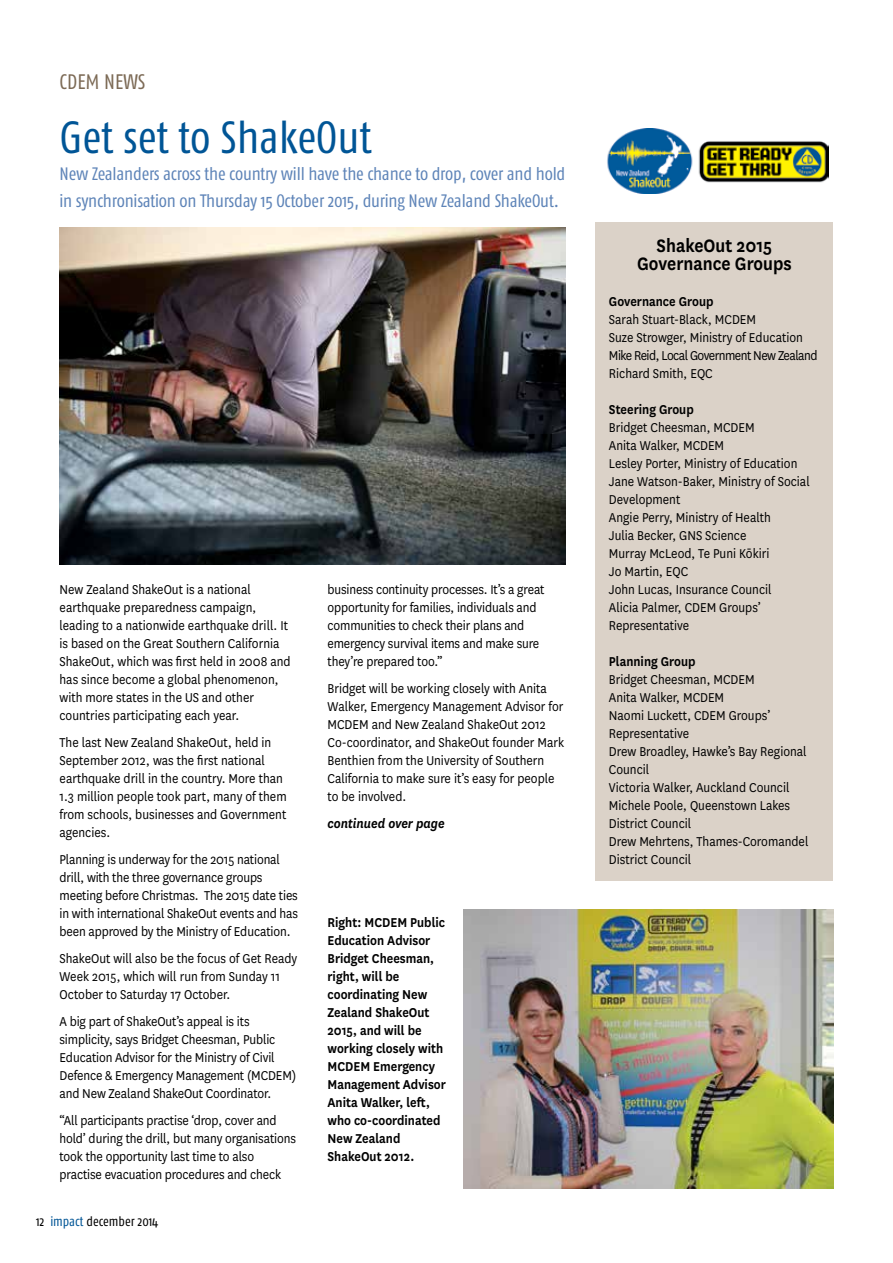
<style>
.page{position:relative;width:893px;height:1263px;background:#fff}
.page>*{position:absolute;margin:0;border:0;box-sizing:border-box;transform-origin:0 0}
.t1{font:condensed 45px "Fago OT";color:#005596}
.t2{font:600 21px/18px "National";color:#000;text-align:center;scale:.9 1}
.t3{font:condensed 21px "Fago OT";color:#7c6a55}
.t4{font:condensed 18px/27px "Fago OT";letter-spacing:-.015em;color:#5e84b8}
.t5{font:15px/18px "National";color:#000;scale:.9 1}
.t6{font:600 15px/18px "National";color:#000;scale:.9 1}
.t7{font:italic 600 15px "National";color:#000;scale:.9 1}
.t8{font:condensed 13.5px "Fago OT";color:#000}
.s1{color:#005596}
</style>
<div class="page">
<div style="left:595px;top:222px;width:238px;height:659px;background:#dbd2c8"></div>
<img style="left:607px;top:129px;width:221px;height:65px">
<img style="left:60px;top:227px;width:505px;height:337px">
<img style="left:464px;top:909px;width:369px;height:279px">
<h2 class="t3" style="left:60px;top:69px;width:87px">CDEM NEWS</h2>
<h1 class="t1" style="left:60px;top:110px;width:314px">Get set to ShakeOut</h1>
<p class="t4" style="left:60px;top:160px;width:507px">New Zealanders across the country will have the chance to drop, cover and hold in synchronisation on Thursday 15 October 2015, during New Zealand ShakeOut.</p>
<p class="t5" style="left:60px;top:580px;width:258px">New Zealand ShakeOut is a national earthquake preparedness campaign, leading to a nationwide earthquake drill. It is based on the Great Southern California ShakeOut, which was first held in 2008 and has since become a global phenomenon, with more states in the US and other countries participating each year.</p>
<p class="t5" style="left:60px;top:733px;width:254px">The last New Zealand ShakeOut, held in September 2012, was the first national earthquake drill in the country. More than 1.3 million people took part, many of them from schools, businesses and Government agencies.</p>
<p class="t5" style="left:60px;top:850px;width:266px">Planning is underway for the 2015 national drill, with the three governance groups meeting before Christmas. The 2015 date ties in with international ShakeOut events and has been approved by the Ministry of Education.</p>
<p class="t5" style="left:60px;top:949px;width:266px">ShakeOut will also be the focus of Get Ready<br>Week 2015, which will run from Sunday 11<br>October to Saturday 17 October.</p>
<p class="t5" style="left:60px;top:1012px;width:265px">A big part of ShakeOut’s appeal is its simplicity, says Bridget Cheesman, Public Education Advisor for the Ministry of Civil Defence &amp; Emergency Management (MCDEM) and New Zealand ShakeOut Coordinator.</p>
<p class="t5" style="left:60px;top:1111px;width:264px">“All participants practise ‘drop, cover and hold’ during the drill, but many organisations took the opportunity last time to also practise evacuation procedures and check</p>
<p class="t8" style="left:36px;top:1213px;width:124px">12 <span class="s1">impact</span> december 2014</p>
<p class="t5" style="left:327px;top:580px;width:243px">business continuity processes. It’s a great opportunity for families, individuals and communities to check their plans and emergency survival items and make sure they’re prepared too.”</p>
<p class="t5" style="left:327px;top:679px;width:265px">Bridget will be working closely with Anita Walker, Emergency Management Advisor for MCDEM and New Zealand ShakeOut 2012<br>Co-coordinator, and ShakeOut founder Mark Benthien from the University of Southern California to make sure it’s easy for people to be involved.</p>
<p class="t7" style="left:327px;top:813px;width:132px">continued over page</p>
<p class="t6" style="left:327px;top:912px;width:133px">Right: MCDEM Public<br>Education Advisor<br>Bridget Cheesman, right, will be coordinating New<br>Zealand ShakeOut<br>2015, and will be working closely with<br>MCDEM Emergency<br>Management Advisor<br>Anita Walker, left, who co-coordinated<br>New Zealand<br>ShakeOut 2012.</p>
<h2 class="t2" style="left:637px;top:235px;width:173px">ShakeOut 2015<br>Governance Groups</h2>
<p class="t6" style="left:609px;top:291px;width:118px">Governance Group</p>
<p class="t5" style="left:609px;top:310px;width:233px">Sarah Stuart-Black, MCDEM<br>Suze Strowger, Ministry of Education<br>Mike Reid, Local Government New Zealand<br>Richard Smith, EQC</p>
<p class="t6" style="left:609px;top:399px;width:96px">Steering Group</p>
<p class="t5" style="left:609px;top:418px;width:225px">Bridget Cheesman, MCDEM<br>Anita Walker, MCDEM<br>Lesley Porter, Ministry of Education<br>Jane Watson-Baker, Ministry of Social<br>Development<br>Angie Perry, Ministry of Health<br>Julia Becker, GNS Science<br>Murray McLeod, Te Puni Kōkiri<br>Jo Martin, EQC<br>John Lucas, Insurance Council<br>Alicia Palmer, CDEM Groups’<br>Representative</p>
<p class="t6" style="left:609px;top:651px;width:98px">Planning Group</p>
<p class="t5" style="left:609px;top:670px;width:223px">Bridget Cheesman, MCDEM<br>Anita Walker, MCDEM<br>Naomi Luckett, CDEM Groups’<br>Representative<br>Drew Broadley, Hawke’s Bay Regional<br>Council<br>Victoria Walker, Auckland Council<br>Michele Poole, Queenstown Lakes<br>District Council<br>Drew Mehrtens, Thames-Coromandel<br>District Council</p>
</div>
